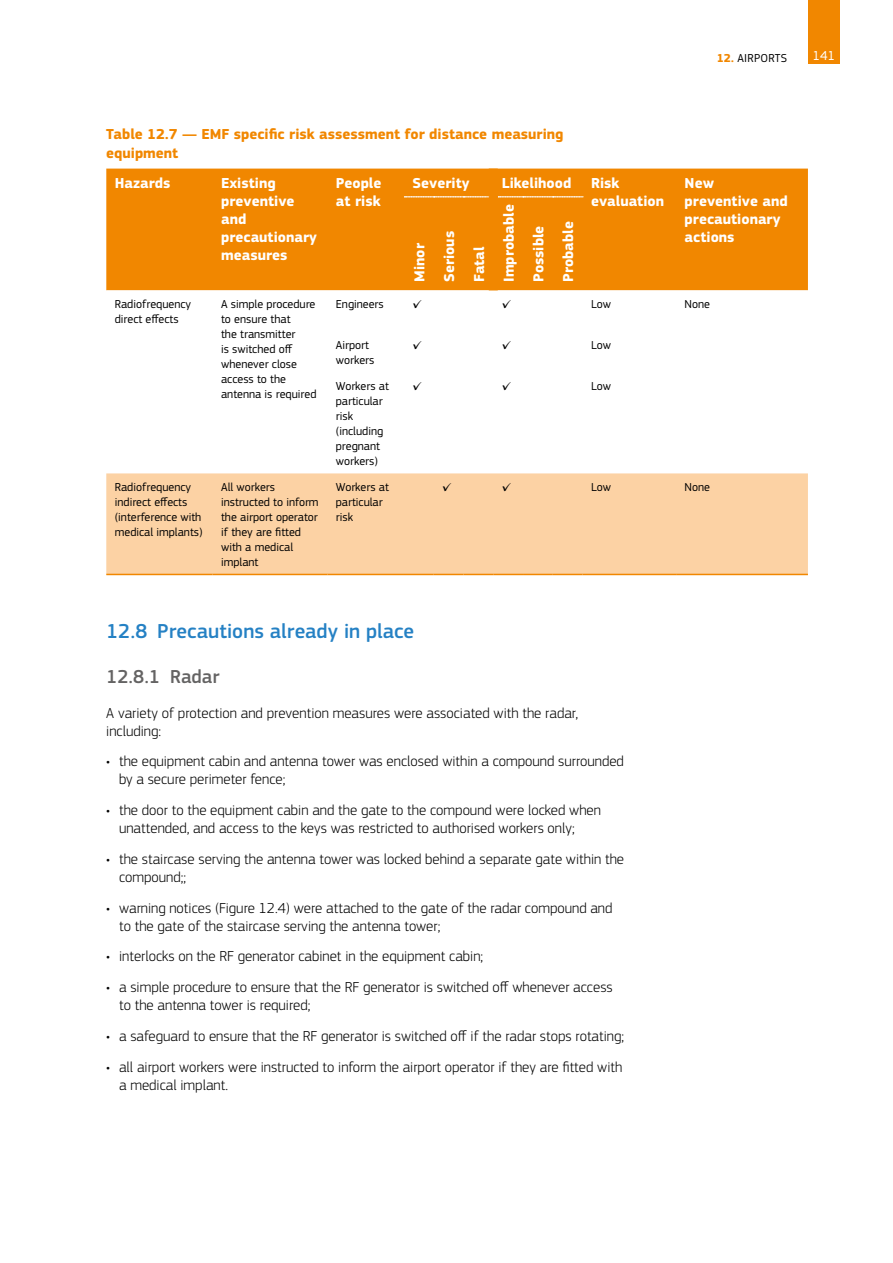
<style>
.page{position:relative;width:893px;height:1263px;background:#fff}
.page>*{position:absolute;margin:0;border:0;box-sizing:border-box;transform-origin:0 0}
.t1{font:500 21px "EC Square Sans Pro";letter-spacing:.005em;color:#2581c4}
.t2{font:500 19.5px "EC Square Sans Pro";color:#646363}
.t3{font:300 15px/18px "EC Square Sans Pro";color:#000}
.t4{font:700 15px/18px "EC Square Sans Pro";color:#fff}
.t5{font:700 15px/19.5px "EC Square Sans Pro";color:#f18700}
.t6{font:13.5px "EC Square Sans Pro";color:#fff}
.t7{font:12px/15px "EC Square Sans Pro";color:#000}
.s1{font-weight:700;color:#f18700}
</style>
<div class="page">
<div style="left:808px;top:0;width:32px;height:64px;background:#f18700"></div>
<div style="left:106px;top:169px;width:702px;height:121px;background:#f18700"></div>
<svg style="left:106px;top:290px;width:702px;height:1px"></svg>
<div style="left:106px;top:473px;width:702px;height:101px;background:#fcd2a4"></div>
<svg style="left:404px;top:196px;width:85px;height:1px"></svg>
<svg style="left:498px;top:196px;width:85px;height:1px"></svg>
<div style="left:489px;top:169px;width:9px;height:28px;background:#f18700"></div>
<div style="left:489px;top:197px;width:9px;height:93px;background:#f18700"></div>
<hr style="left:106px;top:574px;width:107px;height:1px;background:#f18700">
<hr style="left:213px;top:574px;width:114px;height:1px;background:#f18700">
<hr style="left:327px;top:574px;width:77px;height:1px;background:#f18700">
<hr style="left:404px;top:574px;width:30px;height:1px;background:#f18700">
<svg style="left:434px;top:574px;width:29px;height:1px"></svg>
<hr style="left:463px;top:574px;width:30px;height:1px;background:#f18700">
<hr style="left:493px;top:574px;width:30px;height:1px;background:#f18700">
<hr style="left:523px;top:574px;width:30px;height:1px;background:#f18700">
<hr style="left:553px;top:574px;width:30px;height:1px;background:#f18700">
<hr style="left:583px;top:574px;width:93px;height:1px;background:#f18700">
<hr style="left:676px;top:574px;width:132px;height:1px;background:#f18700">
<p class="t7" style="left:717px;top:50px;width:35px"><span class="s1">12.</span> Airports</p>
<p class="t6" style="left:813px;top:47px;width:24px">141</p>
<p class="t5" style="left:106px;top:125px;width:459px">Table 12.7 — EMF specific risk assessment for distance measuring equipment</p>
<p class="t4" style="left:115px;top:175px;width:57px">Hazards</p>
<p class="t4" style="left:221px;top:175px;width:97px">Existing preventive and precautionary measures</p>
<p class="t4" style="left:336px;top:175px;width:47px">People at risk</p>
<p class="t4" style="left:412px;top:175px;width:59px">Severity</p>
<p class="t4" style="left:502px;top:175px;width:71px">Likelihood</p>
<p class="t4" style="left:591px;top:175px;width:75px">Risk evaluation</p>
<p class="t4" style="left:685px;top:175px;width:105px">New preventive and precautionary actions</p>
<p class="t4" style="left:405px;top:282px;width:79px;line-height:29.7px;rotate:-90deg">Minor<br>Serious<br>Fatal<br>Improbable<br>Possible<br>Probable</p>
<p class="t7" style="left:115px;top:296px;width:78px">Radiofrequency direct effects</p>
<p class="t7" style="left:221px;top:296px;width:97px">A simple procedure to ensure that<br>the transmitter<br>is switched off whenever close access to the antenna is required</p>
<p class="t7" style="left:336px;top:296px;width:49px">Engineers</p>
<p class="t7" style="left:412px;top:296px;width:11px">✓</p>
<p class="t7" style="left:502px;top:296px;width:11px">✓</p>
<p class="t7" style="left:591px;top:296px;width:21px">Low</p>
<p class="t7" style="left:685px;top:296px;width:27px">None</p>
<p class="t7" style="left:336px;top:337px;width:40px">Airport workers</p>
<p class="t7" style="left:412px;top:337px;width:11px">✓</p>
<p class="t7" style="left:502px;top:337px;width:11px">✓</p>
<p class="t7" style="left:591px;top:337px;width:21px">Low</p>
<p class="t7" style="left:336px;top:378px;width:54px">Workers at particular risk (including pregnant workers)</p>
<p class="t7" style="left:412px;top:378px;width:11px">✓</p>
<p class="t7" style="left:502px;top:378px;width:11px">✓</p>
<p class="t7" style="left:591px;top:378px;width:21px">Low</p>
<p class="t7" style="left:115px;top:479px;width:89px">Radiofrequency indirect effects (interference with medical implants)</p>
<p class="t7" style="left:221px;top:479px;width:99px">All workers instructed to inform the airport operator if they are fitted with a medical implant</p>
<p class="t7" style="left:336px;top:479px;width:54px">Workers at particular risk</p>
<p class="t7" style="left:442px;top:479px;width:11px">✓</p>
<p class="t7" style="left:502px;top:479px;width:11px">✓</p>
<p class="t7" style="left:591px;top:479px;width:21px">Low</p>
<p class="t7" style="left:685px;top:479px;width:27px">None</p>
<h1 class="t1" style="left:106px;top:619px;width:309px">12.8 Precautions already in place</h1>
<h2 class="t2" style="left:106px;top:665px;width:115px">12.8.1 Radar</h2>
<p class="t3" style="left:106px;top:703px;width:473px">A variety of protection and prevention measures were associated with the radar, including:</p>
<p class="t3" style="left:119px;top:752px;width:506px;text-indent:-13px">• the equipment cabin and antenna tower was enclosed within a compound surrounded by a secure perimeter fence;</p>
<p class="t3" style="left:119px;top:801px;width:483px;text-indent:-13px">• the door to the equipment cabin and the gate to the compound were locked when unattended, and access to the keys was restricted to authorised workers only;</p>
<p class="t3" style="left:119px;top:850px;width:507px;text-indent:-13px">• the staircase serving the antenna tower was locked behind a separate gate within the compound;;</p>
<p class="t3" style="left:119px;top:898px;width:495px;text-indent:-13px">• warning notices (Figure 12.4) were attached to the gate of the radar compound and to the gate of the staircase serving the antenna tower;</p>
<p class="t3" style="left:106px;top:947px;width:378px">• interlocks on the RF generator cabinet in the equipment cabin;</p>
<p class="t3" style="left:119px;top:978px;width:495px;text-indent:-13px">• a simple procedure to ensure that the RF generator is switched off whenever access to the antenna tower is required;</p>
<p class="t3" style="left:106px;top:1027px;width:519px">• a safeguard to ensure that the RF generator is switched off if the radar stops rotating;</p>
<p class="t3" style="left:119px;top:1057px;width:505px;text-indent:-13px">• all airport workers were instructed to inform the airport operator if they are fitted with a medical implant.</p>
</div>
